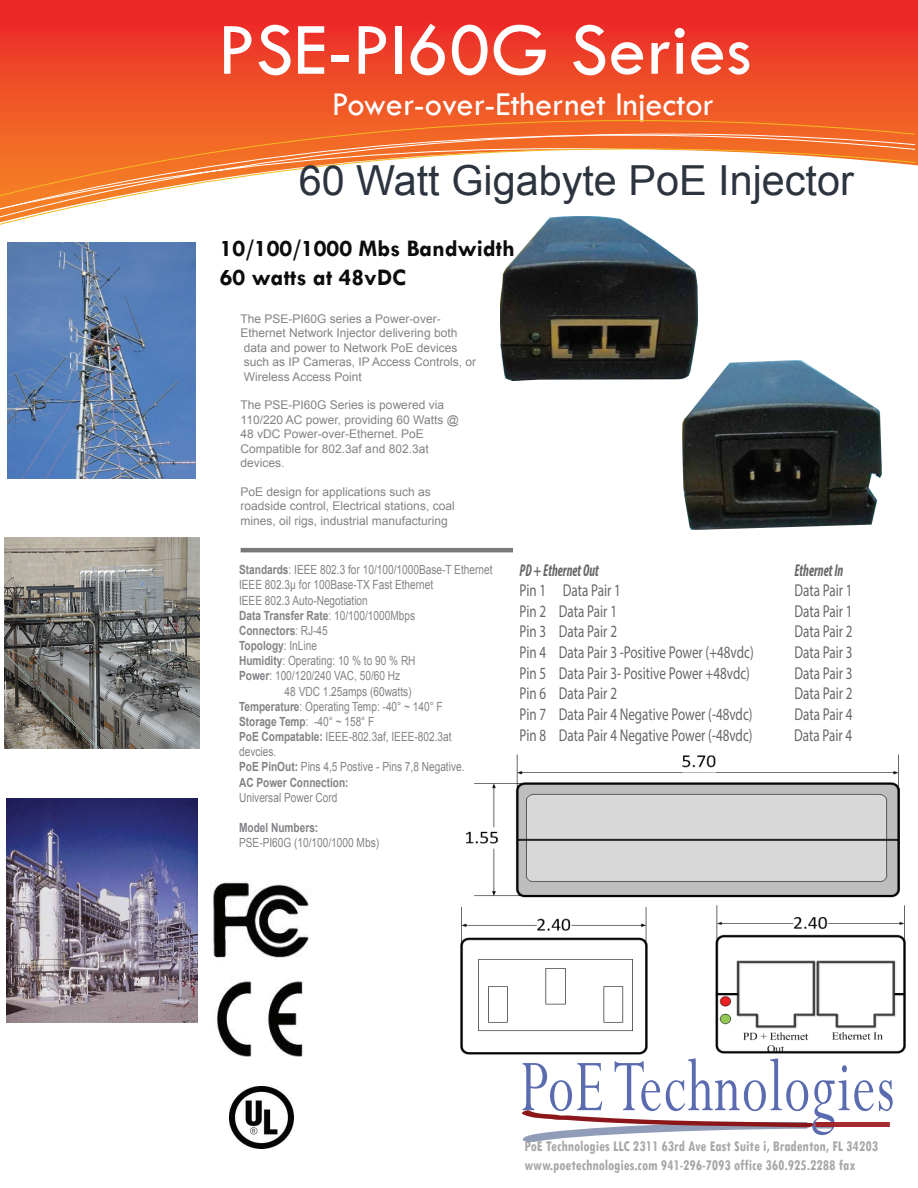
<style>
.page{position:relative;width:918px;height:1188px;background:#fff}
.page>*{position:absolute;margin:0;border:0;box-sizing:border-box;transform-origin:0 0}
.t1{font:82.2px "Perpetua";letter-spacing:.025em;color:#5a6bb0;scale:.69 1}
.t2{font:76.35px "Tw Cen";color:#fff}
.t3{font:41.4px "Arial";color:#2c353f}
.t4{font:34.5px "Tw Cen";color:#fff}
.t5{font:700 24px/28.8px "Tw Cen";color:#0b0c0b}
.t6{font:17.25px "Myriad Pro";color:#666767;scale:.76 1}
.t7{font:italic 700 condensed 17.25px "Myriad Pro";color:#666767;scale:.76 1}
.t8{font:700 condensed 15.75px/18.9px "Tw Cen";color:rgb(35 31 32/.4);scale:.92 1}
.t9{font:12.6px "Arial";color:#818386;scale:.8 1}
.t10{font:700 12.6px "Arial";color:#818386;scale:.8 1}
.t11{font:12px/14.4px "Arial";color:#818386}
.s1{font-weight:700}
.s2{font-weight:400}
</style>
<div class="page">
<svg style="left:0;top:0;width:918px;height:166px;background:#ed4027"></svg>
<svg style="left:0;top:120px;width:914px;height:105px"></svg>
<svg style="left:522px;top:1110px;width:312px;height:31px"></svg>
<div style="left:815px;top:1122px;width:75px;height:5px;background:#a72c2f"></div>
<img style="left:4px;top:537px;width:195px;height:211px">
<img style="left:6px;top:798px;width:192px;height:224px">
<hr style="left:241px;top:548px;width:272px;height:4px;background:#7b7879">
<img style="left:8px;top:242px;width:188px;height:236px">
<img style="left:213px;top:881px;width:96px;height:77px">
<img style="left:217px;top:980px;width:86px;height:77px">
<img style="left:229px;top:1087px;width:64px;height:61px">
<img style="left:683px;top:360px;width:199px;height:170px">
<img style="left:501px;top:217px;width:196px;height:163px">
<img style="left:460px;top:754px;width:445px;height:301px">
<h2 class="t2" style="left:218px;top:4px;width:535px">PSE-PI60G Series</h2>
<h3 class="t4" style="left:332px;top:83px;width:384px">Power-over-Ethernet Injector</h3>
<h3 class="t3" style="left:299px;top:153px;width:557px">60 Watt Gigabyte PoE Injector</h3>
<h3 class="t5" style="left:220px;top:233px;width:296px">10/100/1000 Mbs Bandwidth<br>60 watts at 48vDC</h3>
<p class="t11" style="left:241px;top:312px;width:237px">The PSE-PI60G series a Power-over-Ethernet Network Injector delivering both data and power to Network PoE devices such as IP Cameras, IP Access Controls, or Wireless Access Point</p>
<p class="t11" style="left:241px;top:398px;width:220px">The PSE-PI60G Series is powered via<br>110/220 AC power, providing 60 Watts @<br>48 vDC Power-over-Ethernet. PoE<br>Compatible for 802.3af and 802.3at devices.</p>
<p class="t11" style="left:241px;top:484px;width:216px">PoE design for applications such as roadside control, Electrical stations, coal mines, oil rigs, industrial manufacturing</p>
<p class="t9" style="left:239px;top:562px;width:318px"><span class="s1">Standards</span>: IEEE 802.3 for 10/100/1000Base-T Ethernet</p>
<p class="t9" style="left:239px;top:577px;width:244px">IEEE 802.3µ for 100Base-TX Fast Ethernet</p>
<p class="t9" style="left:239px;top:592px;width:162px">IEEE 802.3 Auto-Negotiation</p>
<p class="t10" style="left:239px;top:607px;width:221px">Data Transfer Rate<span class="s2">: 10/100/1000Mbps</span></p>
<p class="t10" style="left:239px;top:622px;width:112px">Connectors<span class="s2">: RJ-45</span></p>
<p class="t10" style="left:239px;top:637px;width:99px">Topology<span class="s2">: InLine</span></p>
<p class="t9" style="left:239px;top:653px;width:222px"><span class="s1">Humidity</span>: Operating: 10 % to 90 % RH</p>
<p class="t9" style="left:239px;top:668px;width:203px"><span class="s1">Power</span>: 100/120/240 VAC, 50/60 Hz</p>
<p class="t9" style="left:285px;top:683px;width:160px">48 VDC 1.25amps (60watts)</p>
<p class="t9" style="left:239px;top:698px;width:256px"><span class="s1">Temperature</span>: Operating Temp: -40° ~ 140° F</p>
<p class="t10" style="left:239px;top:713px;width:171px">Storage Temp<span class="s2">: -40° ~ 158° F</span></p>
<p class="t9" style="left:239px;top:728px;width:267px"><span class="s1">PoE Compatable:</span> IEEE-802.3af, IEEE-802.3at</p>
<p class="t9" style="left:239px;top:744px;width:48px">devcies.</p>
<p class="t9" style="left:239px;top:759px;width:283px"><span class="s1">PoE PinOut:</span> Pins 4,5 Postive - Pins 7,8 Negative.</p>
<p class="t10" style="left:239px;top:774px;width:138px">AC Power Connection:</p>
<p class="t9" style="left:239px;top:789px;width:124px">Universal Power Cord</p>
<p class="t10" style="left:239px;top:819px;width:101px">Model Numbers:</p>
<p class="t9" style="left:239px;top:835px;width:176px">PSE-PI60G (10/100/1000 Mbs)</p>
<h3 class="t7" style="left:520px;top:559px;width:106px">PD + Ethernet Out</h3>
<h3 class="t7" style="left:794px;top:559px;width:66px">Ethernet In</h3>
<h3 class="t6" style="left:520px;top:580px;width:135px">Pin 1 Data Pair 1</h3>
<h3 class="t6" style="left:795px;top:580px;width:78px">Data Pair 1</h3>
<h3 class="t6" style="left:520px;top:600px;width:130px">Pin 2 Data Pair 1</h3>
<h3 class="t6" style="left:795px;top:600px;width:78px">Data Pair 1</h3>
<h3 class="t6" style="left:520px;top:621px;width:130px">Pin 3 Data Pair 2</h3>
<h3 class="t6" style="left:795px;top:621px;width:78px">Data Pair 2</h3>
<h3 class="t6" style="left:520px;top:642px;width:310px">Pin 4 Data Pair 3 -Positive Power (+48vdc)</h3>
<h3 class="t6" style="left:795px;top:642px;width:78px">Data Pair 3</h3>
<h3 class="t6" style="left:520px;top:662px;width:305px">Pin 5 Data Pair 3- Positive Power +48vdc)</h3>
<h3 class="t6" style="left:794px;top:662px;width:78px">Data Pair 3</h3>
<h3 class="t6" style="left:520px;top:683px;width:130px">Pin 6 Data Pair 2</h3>
<h3 class="t6" style="left:795px;top:683px;width:78px">Data Pair 2</h3>
<h3 class="t6" style="left:520px;top:704px;width:308px">Pin 7 Data Pair 4 Negative Power (-48vdc)</h3>
<h3 class="t6" style="left:795px;top:704px;width:78px">Data Pair 4</h3>
<h3 class="t6" style="left:520px;top:724px;width:308px">Pin 8 Data Pair 4 Negative Power (-48vdc)</h3>
<h3 class="t6" style="left:794px;top:724px;width:78px">Data Pair 4</h3>
<h1 class="t1" style="left:520px;top:1035px;width:544px">PoE Technologies</h1>
<h3 class="t8" style="left:524px;top:1136px;width:386px">PoE Technologies LLC 2311 63rd Ave East Suite i, Bradenton, FL 34203 www.poetechnologies.com 941-296-7093 office 360.925.2288 fax</h3>
</div>
